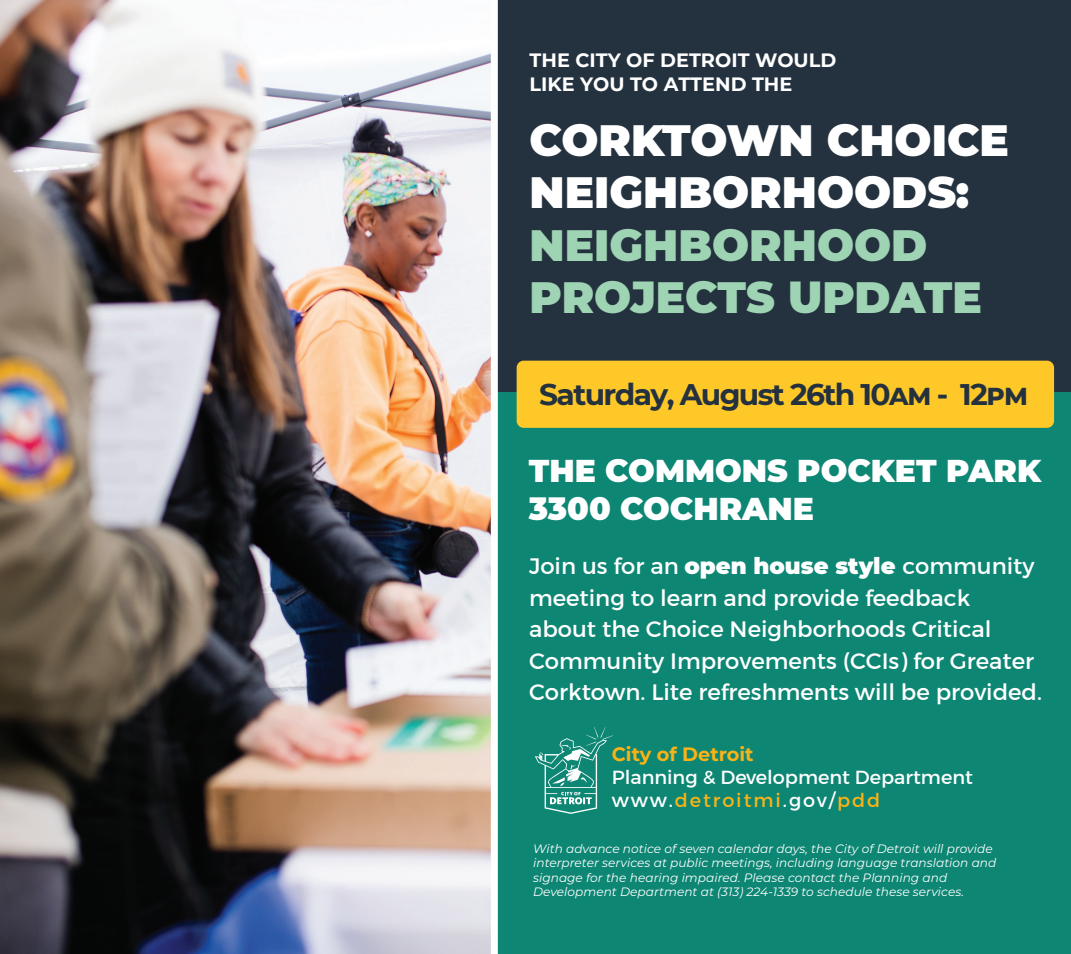
<style>
.page{position:relative;width:1071px;height:954px;background:#fff}
.page>*{position:absolute;margin:0;border:0;box-sizing:border-box;transform-origin:0 0}
.t1{font:900 43.75px/52.5px "Montserrat";color:#fff}
.t2{font:900 43.75px/52.5px "Montserrat";color:#9ed4b3}
.t3{font:900 31.5px/37.8px "Montserrat";color:#fff}
.t4{font:700 29.75px "Montserrat";letter-spacing:-.055em;color:#24313e}
.t5{font:22.75px/31.5px "Montserrat";color:#fff}
.t6{font:19.25px/23.1px "Montserrat";color:#fff}
.t7{font:700 19.25px/23.1px "Montserrat";color:#fff}
.t8{font:700 19.25px "Montserrat";color:#fab316}
.t9{font:italic 12.08px/14.5px "Montserrat";letter-spacing:.005em;color:#fff}
.s1{font-weight:900}
.s2{color:#fab316}
</style>
<div class="page">
<div style="left:494px;top:0;width:577px;height:392px;background:#24313e"></div>
<div style="left:494px;top:392px;width:577px;height:561px;background:#0d8674"></div>
<div style="left:517px;top:360px;width:537px;height:68px;background:#fec828;border-radius:7px"></div>
<img style="left:0;top:0;width:491px;height:953px">
<svg style="left:535px;top:727px;width:78px;height:86px"></svg>
<div style="left:491px;top:0;width:7px;height:953px;background:#fff"></div>
<h3 class="t7" style="left:530px;top:48px;width:308px">THE CITY OF DETROIT WOULD<br>LIKE YOU TO ATTEND THE</h3>
<h1 class="t1" style="left:530px;top:111px;width:481px">CORKTOWN CHOICE<br>NEIGHBORHOODS:</h1>
<h1 class="t2" style="left:530px;top:216px;width:454px">NEIGHBORHOOD<br>PROJECTS UPDATE</h1>
<h3 class="t4" style="left:539px;top:372px;width:491px">Saturday, August 26th 10AM - 12PM</h3>
<h2 class="t3" style="left:529px;top:450px;width:514px">THE COMMONS POCKET PARK<br>3300 COCHRANE</h2>
<h3 class="t5" style="left:529px;top:550px;width:515px">Join us for an <span class="s1">open house style</span> community meeting to learn and provide feedback about the Choice Neighborhoods Critical Community Improvements (CCIs) for Greater Corktown. Lite refreshments will be provided.</h3>
<h3 class="t8" style="left:612px;top:740px;width:143px">City of Detroit</h3>
<h3 class="t6" style="left:612px;top:765px;width:363px">Planning &amp; Development Department www.<span class="s2">detroitmi</span>.gov/<span class="s2">pdd</span></h3>
<p class="t9" style="left:533px;top:840px;width:465px">With advance notice of seven calendar days, the City of Detroit will provide interpreter services at public meetings, including language translation and signage for the hearing impaired. Please contact the Planning and Development Department at (313) 224-1339 to schedule these services.</p>
</div>
